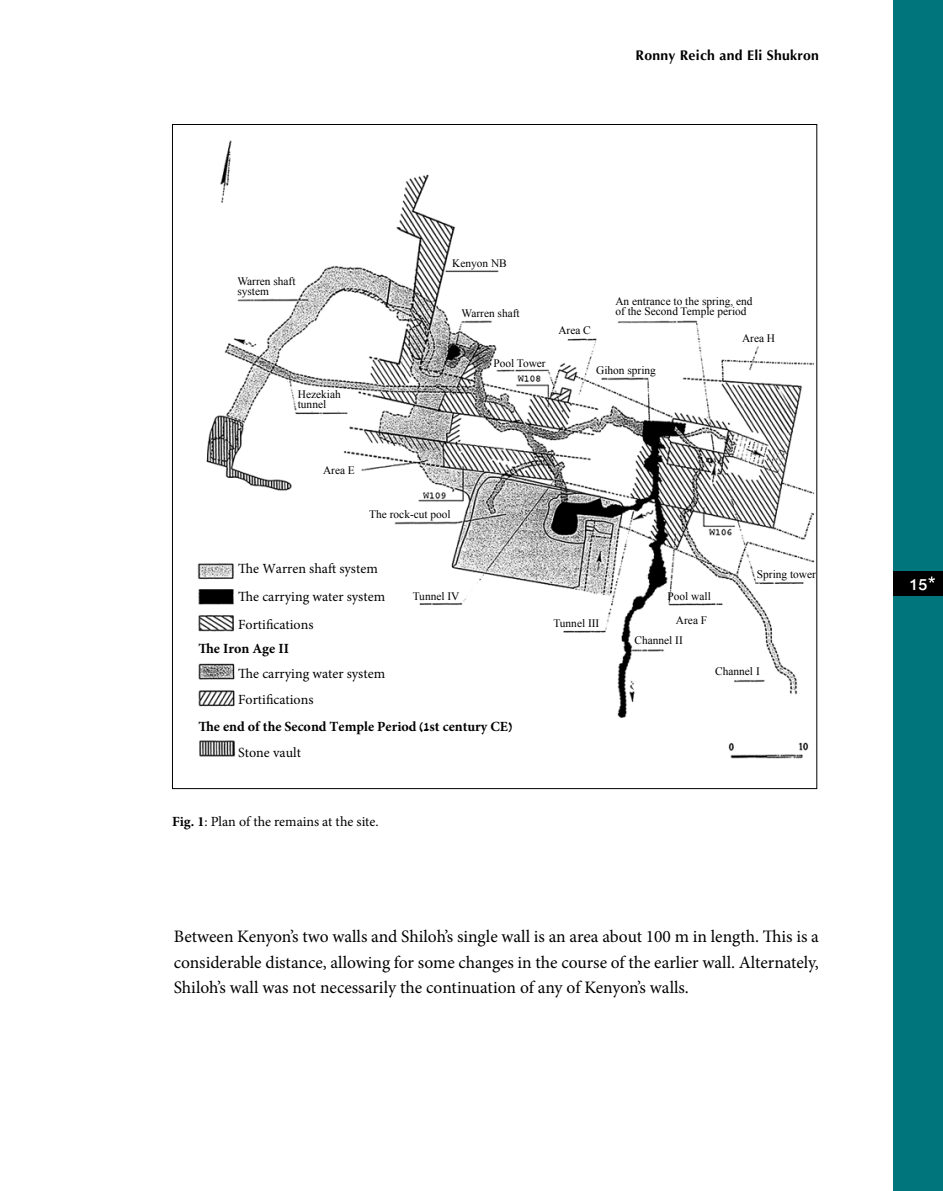
<style>
.page{position:relative;width:943px;height:1191px;background:#fff}
.page>*{position:absolute;margin:0;border:0;box-sizing:border-box;transform-origin:0 0}
.t1{font:21px "Arial Hebrew";color:#fff}
.t2{font:17.5px/25.4px "Minion Pro";letter-spacing:-.005em;color:#000;text-align:justify}
.t3{font:14px/27.8px "Minion Pro";color:#000}
.t4{font:700 14px/25.4px "Minion Pro";color:#000}
.t5{font:700 14px "Optima";letter-spacing:.02em;color:#000}
.t6{font:11.38px/10.5px "Times New Roman";color:#000}
.s1{font-family:"Ramat Aviv";font-weight:400}
.s2{font-weight:400}
.s3{font-weight:700}
</style>
<div class="page">
<div style="left:893px;top:0;width:50px;height:1191px;background:#00757b"></div>
<div style="left:893px;top:570px;width:50px;height:25px;background:#000"></div>
<svg style="left:928px;top:576px;width:7px;height:7px"></svg>
<img style="left:197px;top:140px;width:618px;height:619px">
<p class="t5" style="left:635px;top:47px;width:185px">Ronny Reich and Eli Shukron</p>
<p class="t6" style="left:237px;top:276px;width:60px">Warren shaft system</p>
<p class="t6" style="left:298px;top:389px;width:44px">Hezekiah tunnel</p>
<p class="t6" style="left:452px;top:258px;width:56px">Kenyon NB</p>
<p class="t6" style="left:461px;top:308px;width:60px">Warren shaft</p>
<p class="t6" style="left:493px;top:358px;width:54px">Pool Tower</p>
<p class="t6" style="left:558px;top:325px;width:34px">Area C</p>
<p class="t6" style="left:615px;top:296px;width:139px">An entrance to the spring, end of the Second Temple period</p>
<p class="t6" style="left:742px;top:333px;width:35px">Area H</p>
<p class="t6" style="left:596px;top:364px;width:61px">Gihon spring</p>
<p class="t6" style="left:323px;top:465px;width:33px">Area E</p>
<p class="t6" style="left:369px;top:509px;width:83px">The rock-cut pool</p>
<p class="t3" style="left:238px;top:555px;width:148px">The Warren shaft system<br>The carrying water system<br>Fortifications</p>
<p class="t4" style="left:198px;top:635px;width:92px">The Iron Age II</p>
<p class="t3" style="left:238px;top:661px;width:148px;line-height:25.4px">The carrying water system<br>Fortifications</p>
<p class="t4" style="left:238px;top:713px;width:275px;text-indent:-40px">The end of the Second Temple Period <span class="s1">(1</span>st century CE<span class="s1">)<br></span><span class="s2">Stone vault</span></p>
<p class="t6" style="left:413px;top:590px;width:48px">Tunnel IV</p>
<p class="t3" style="left:172px;top:807px;width:208px"><span class="s3">Fig. 1</span>: Plan of the remains at the site.</p>
<p class="t6" style="left:667px;top:591px;width:45px">Pool wall</p>
<p class="t6" style="left:553px;top:617px;width:48px">Tunnel III</p>
<p class="t6" style="left:676px;top:615px;width:33px">Area F</p>
<p class="t6" style="left:634px;top:634px;width:50px">Channel II</p>
<p class="t6" style="left:757px;top:569px;width:61px">Spring tower</p>
<p class="t6" style="left:715px;top:665px;width:46px">Channel I</p>
<p class="t2" style="left:174px;top:924px;width:646px">Between Kenyon’s two walls and Shiloh’s single wall is an area about 100 m in length. This is a considerable distance, allowing for some changes in the course of the earlier wall. Alternately, Shiloh’s wall was not necessarily the continuation of any of Kenyon’s walls.</p>
<p class="t1" style="left:908px;top:574px;width:21px">15</p>
</div>
